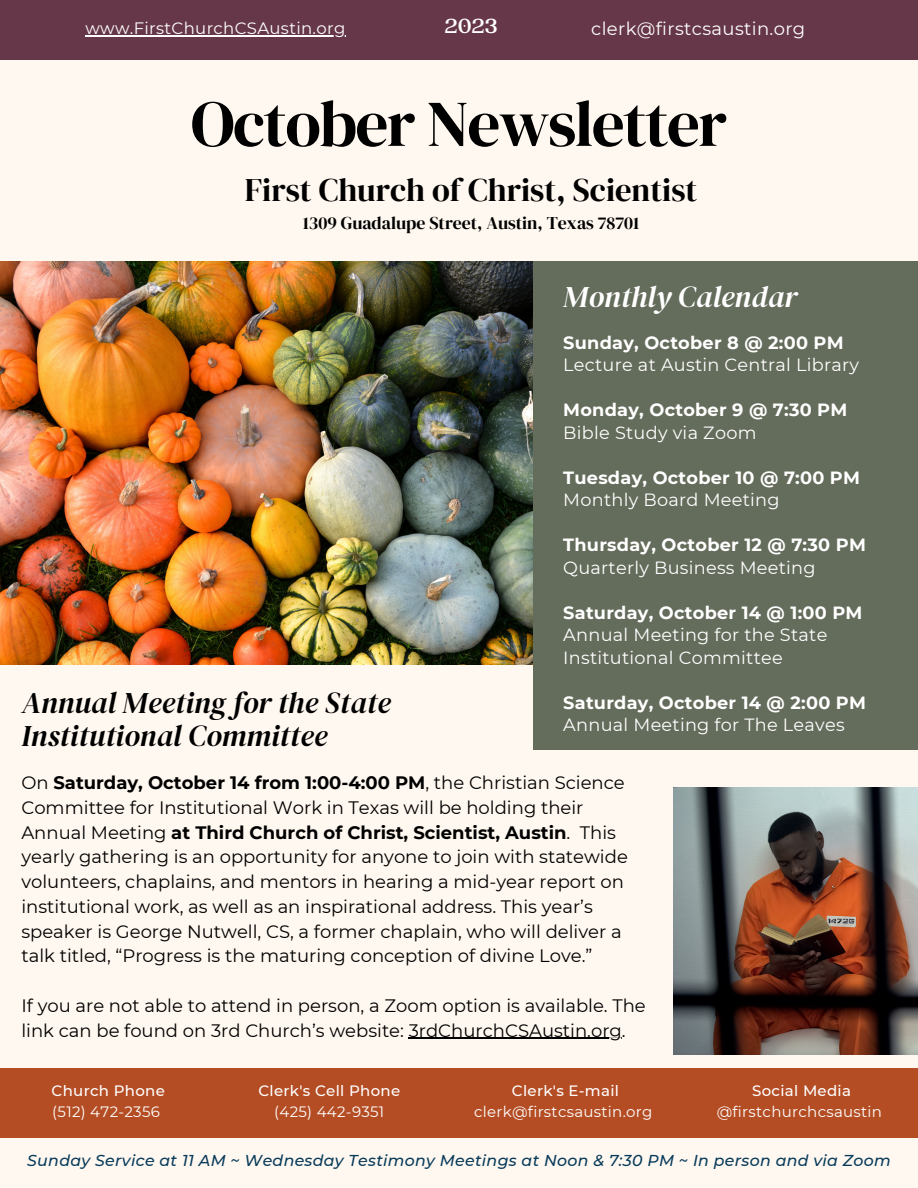
<style>
.page{position:relative;width:918px;height:1188px;background:#fff8f0}
.page>*{position:absolute;margin:0;border:0;box-sizing:border-box;transform-origin:0 0}
.t1{font:65.1px "DM Serif Display";letter-spacing:-.025em;color:#000}
.t2{font:32.55px "DM Serif Display";color:#000}
.t3{font:italic 30px "DM Serif Display";color:#000}
.t4{font:italic 30px "DM Serif Display";color:#fff}
.t5{font:700 21.45px "PP Woodland";color:#fff}
.t6{font:18px/24.8px "Montserrat";color:#000}
.t7{font:18px "Montserrat";letter-spacing:.02em;color:#fff}
.t8{font:17.85px "DM Serif Display";color:#000}
.t9{font:17.7px/22.5px "Montserrat";letter-spacing:.015em;color:#fff}
.t10{font:700 17.7px "Montserrat";letter-spacing:.015em;color:#fff}
.t11{font:16.5px "Montserrat";letter-spacing:.02em;color:#fff}
.t12{font:italic 500 15.75px "Montserrat";letter-spacing:.02em;color:#083b5b}
.t13{font:15px "Montserrat";letter-spacing:.02em;color:#fff}
.t14{font:500 15px "Montserrat";letter-spacing:.02em;color:#fff}
.s1{font-weight:700}
</style>
<div class="page">
<div style="left:0;top:1068px;width:918px;height:70px;background:#b44d24"></div>
<img style="left:0;top:261px;width:533px;height:404px">
<div style="left:533px;top:261px;width:385px;height:488px;background:#646c5b"></div>
<div style="left:0;top:0;width:918px;height:59px;background:#663748"></div>
<img style="left:674px;top:787px;width:244px;height:268px">
<hr style="left:85px;top:36px;width:261px;height:1px;background:#fff">
<hr style="left:409px;top:1038px;width:213px;height:1px;background:#000">
<p class="t5" style="left:445px;top:14px;width:55px">2023</p>
<p class="t11" style="left:85px;top:18px;width:261px">www.FirstChurchCSAustin.org</p>
<p class="t7" style="left:591px;top:18px;width:216px">clerk@firstcsaustin.org</p>
<p class="t1" style="left:191px;top:78px;width:538px">October Newsletter</p>
<p class="t2" style="left:245px;top:167px;width:454px">First Church of Christ, Scientist</p>
<p class="t8" style="left:303px;top:211px;width:338px">1309 Guadalupe Street, Austin, Texas 78701</p>
<p class="t4" style="left:563px;top:276px;width:236px">Monthly Calendar</p>
<p class="t10" style="left:563px;top:332px;width:282px">Sunday, October 8 @ 2:00 PM</p>
<p class="t9" style="left:563px;top:354px;width:297px">Lecture at Austin Central Library</p>
<p class="t10" style="left:563px;top:399px;width:286px">Monday, October 9 @ 7:30 PM</p>
<p class="t9" style="left:563px;top:421px;width:195px">Bible Study via Zoom</p>
<p class="t10" style="left:563px;top:467px;width:298px">Tuesday, October 10 @ 7:00 PM</p>
<p class="t9" style="left:563px;top:489px;width:218px">Monthly Board Meeting</p>
<p class="t10" style="left:563px;top:534px;width:304px">Thursday, October 12 @ 7:30 PM</p>
<p class="t9" style="left:563px;top:556px;width:254px">Quarterly Business Meeting</p>
<p class="t10" style="left:563px;top:602px;width:301px">Saturday, October 14 @ 1:00 PM</p>
<p class="t9" style="left:563px;top:624px;width:266px">Annual Meeting for the State<br>Institutional Committee</p>
<p class="t10" style="left:563px;top:692px;width:304px">Saturday, October 14 @ 2:00 PM</p>
<p class="t9" style="left:563px;top:714px;width:283px">Annual Meeting for The Leaves</p>
<p class="t3" style="left:21px;top:682px;width:371px">Annual Meeting for the State</p>
<p class="t3" style="left:21px;top:715px;width:308px">Institutional Committee</p>
<p class="t6" style="left:21px;top:770px;width:608px">On <span class="s1">Saturday, October 14 from 1:00-4:00 PM</span>, the Christian Science Committee for Institutional Work in Texas will be holding their Annual Meeting <span class="s1">at Third Church of Christ, Scientist, Austin</span>. This yearly gathering is an opportunity for anyone to join with statewide volunteers, chaplains, and mentors in hearing a mid-year report on institutional work, as well as an inspirational address. This year’s speaker is George Nutwell, CS, a former chaplain, who will deliver a talk titled, “Progress is the maturing conception of divine Love.”</p>
<p class="t6" style="left:21px;top:993px;width:626px">If you are not able to attend in person, a Zoom option is available. The link can be found on 3rd Church’s website: 3rdChurchCSAustin.org.</p>
<p class="t14" style="left:52px;top:1081px;width:115px">Church Phone</p>
<p class="t13" style="left:52px;top:1103px;width:109px">(512) 472-2356</p>
<p class="t14" style="left:258px;top:1081px;width:143px">Clerk's Cell Phone</p>
<p class="t13" style="left:274px;top:1103px;width:112px">(425) 442-9351</p>
<p class="t14" style="left:512px;top:1081px;width:109px">Clerk's E-mail</p>
<p class="t13" style="left:474px;top:1103px;width:180px">clerk@firstcsaustin.org</p>
<p class="t14" style="left:752px;top:1081px;width:100px">Social Media</p>
<p class="t13" style="left:717px;top:1103px;width:167px">@firstchurchcsaustin</p>
<p class="t12" style="left:27px;top:1151px;width:865px">Sunday Service at 11 AM ~ Wednesday Testimony Meetings at Noon &amp; 7:30 PM ~ In person and via Zoom</p>
</div>
